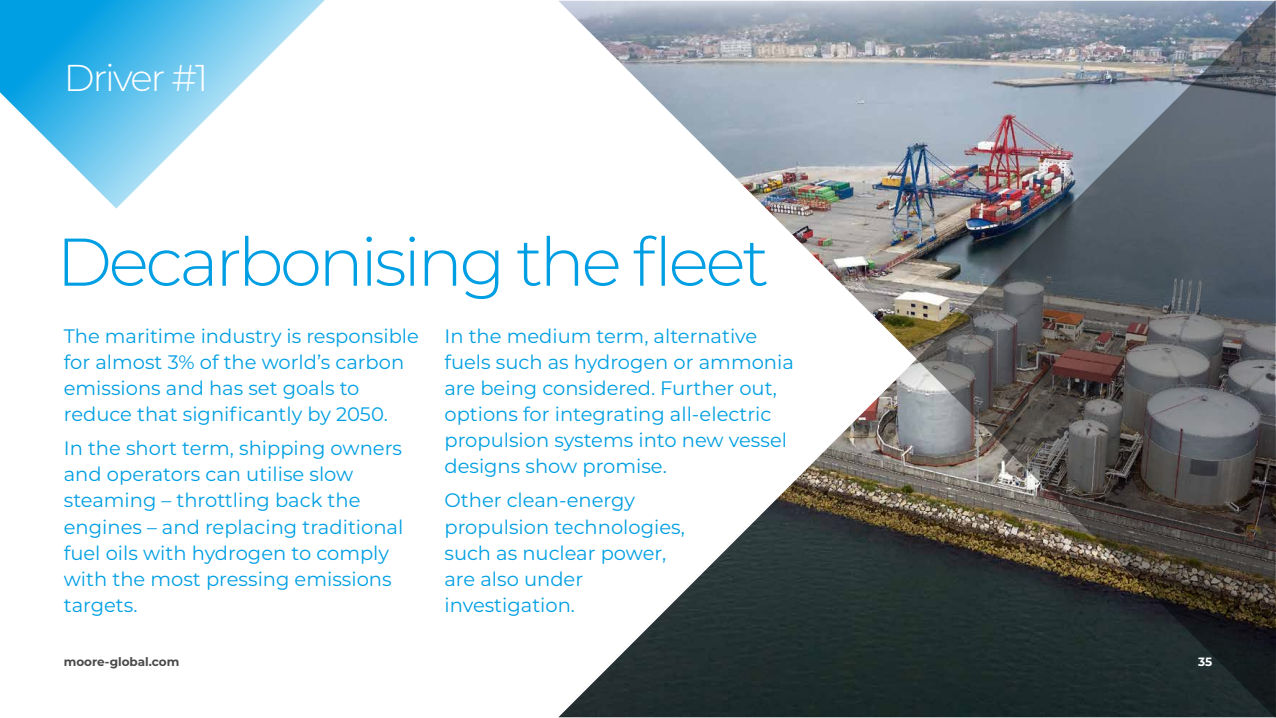
<style>
.page{position:relative;width:1276px;height:718px;background:#fff}
.page>*{position:absolute;margin:0;border:0;box-sizing:border-box;transform-origin:0 0}
.t1{font:300 67.35px "Montserrat";letter-spacing:-.05em;color:#009fe3}
.t2{font:300 37.35px "Montserrat";letter-spacing:-.05em;color:#fff}
.t3{font:19.5px/26.1px "Montserrat";color:#009fe3}
.t4{font:700 12px "Montserrat";color:#4a4a49}
.t5{font:700 12px "Montserrat";color:#fff}
</style>
<div class="page">
<img style="left:558px;top:1px;width:718px;height:716px">
<img style="left:916px;top:0;width:359px;height:718px">
<svg style="left:0;top:0;width:325px;height:208px"></svg>
<h2 class="t2" style="left:64px;top:52px;width:146px">Driver #1</h2>
<h1 class="t1" style="left:56px;top:216px;width:714px">Decarbonising the fleet</h1>
<p class="t3" style="left:64px;top:322px;width:357px">The maritime industry is responsible for almost 3% of the world’s carbon emissions and has set goals to reduce that significantly by 2050.</p>
<p class="t3" style="left:64px;top:435px;width:341px">In the short term, shipping owners and operators can utilise slow steaming – throttling back the engines – and replacing traditional fuel oils with hydrogen to comply with the most pressing emissions targets.</p>
<p class="t3" style="left:444px;top:322px;width:351px">In the medium term, alternative fuels such as hydrogen or ammonia are being considered. Further out, options for integrating all-electric propulsion systems into new vessel designs show promise.</p>
<p class="t3" style="left:444px;top:487px;width:242px">Other clean-energy propulsion technologies, such as nuclear power, are also under investigation.</p>
<p class="t4" style="left:64px;top:653px;width:117px">moore-global.com</p>
<p class="t5" style="left:1198px;top:653px;width:16px">35</p>
</div>
